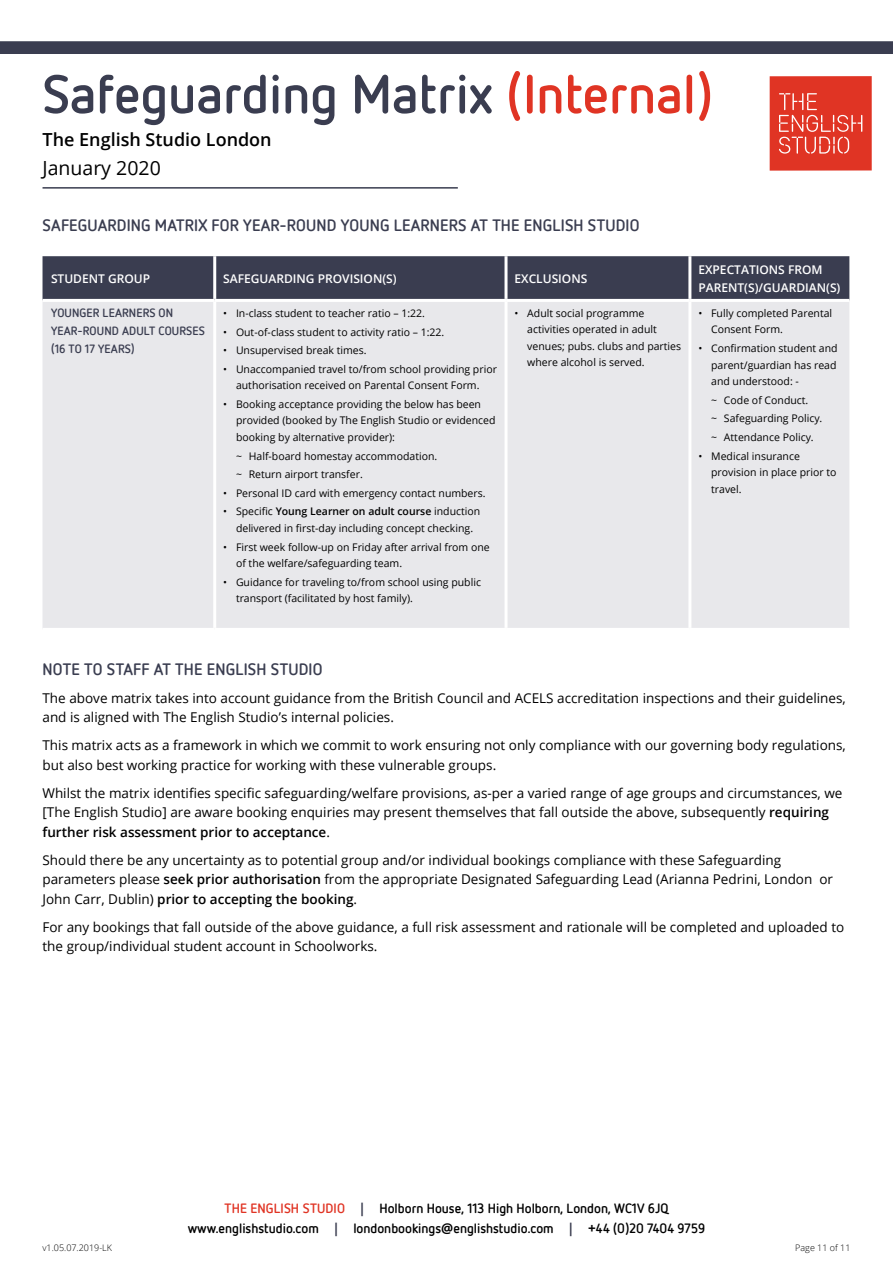
<style>
.page{position:relative;width:893px;height:1263px;background:#fff}
.page>*{position:absolute;margin:0;border:0;box-sizing:border-box;transform-origin:0 0}
.t1{font:700 54px "Netto OT";color:#3a3d50}
.t2{font:19.5px "Open Sans";color:#000}
.t3{font:600 18px "Open Sans";color:#000}
.t4{font:700 16.5px "Netto OT";letter-spacing:.01em;color:#3a3d50}
.t5{font:13.5px/19.5px "Open Sans";color:#000}
.t6{font:700 13.5px/19.5px "Netto OT";color:#000;text-align:center}
.t7{font:600 12px/18px "Open Sans";color:#fff}
.t8{font:700 12px/18px "Netto OT";letter-spacing:.01em;color:#3a3d50}
.t9{font:10.5px/16.5px "Open Sans";color:#000}
.t10{font:300 9px "Open Sans";color:#000}
.s1{color:#e03424}
.s2{font-weight:600}
.s3{font-family:"Open Sans";color:#3a3d50}
.s4{font-family:"Open Sans"}
</style>
<div class="page">
<div style="left:0;top:41px;width:893px;height:13px;background:#3a3d50"></div>
<div style="left:770px;top:76px;width:102px;height:95px;background:#e03424"></div>
<svg style="left:861px;top:115px;width:1px;height:17px"></svg>
<svg style="left:779px;top:93px;width:74px;height:61px"></svg>
<hr style="left:43px;top:187px;width:415px;height:2px;background:#3a3d50">
<div style="left:43px;top:256px;width:806px;height:43px;background:#3a3d50"></div>
<div style="left:43px;top:302px;width:806px;height:326px;background:#e8e8eb"></div>
<hr style="left:213px;top:256px;width:3px;height:43px;background:#fff">
<hr style="left:504px;top:256px;width:3px;height:43px;background:#fff">
<hr style="left:688px;top:256px;width:3px;height:43px;background:#fff">
<hr style="left:213px;top:302px;width:3px;height:326px;background:#fff">
<hr style="left:504px;top:302px;width:3px;height:326px;background:#fff">
<hr style="left:688px;top:302px;width:3px;height:326px;background:#fff">
<h1 class="t1" style="left:43px;top:64px;width:672px">Safeguarding Matrix <span class="s1">(Internal)</span></h1>
<h3 class="t3" style="left:43px;top:127px;width:231px">The English Studio London</h3>
<h2 class="t2" style="left:43px;top:155px;width:120px">January 2020</h2>
<p class="t4" style="left:43px;top:216px;width:598px">SAFEGUARDING MATRIX FOR YEAR-ROUND YOUNG LEARNERS AT THE ENGLISH STUDIO</p>
<p class="t7" style="left:51px;top:269px;width:101px">STUDENT GROUP</p>
<p class="t7" style="left:223px;top:269px;width:175px">SAFEGUARDING PROVISION(S)</p>
<p class="t7" style="left:514px;top:269px;width:74px">EXCLUSIONS</p>
<p class="t7" style="left:698px;top:260px;width:143px">EXPECTATIONS FROM<br>PARENT(S)/GUARDIAN(S)</p>
<p class="t8" style="left:51px;top:304px;width:155px">YOUNGER LEARNERS ON<br>YEAR-ROUND ADULT COURSES (16 TO 17 YEARS)</p>
<p class="t9" style="left:223px;top:305px;width:203px">• In-class student to teacher ratio – 1:22.</p>
<p class="t9" style="left:527px;top:305px;width:155px;text-indent:-13px">• Adult social programme activities operated in adult venues; pubs. clubs and parties where alcohol is served.</p>
<p class="t9" style="left:711px;top:305px;width:123px;text-indent:-13px">• Fully completed Parental<br>Consent Form.</p>
<p class="t9" style="left:223px;top:323px;width:223px">• Out-of-class student to activity ratio – 1:22.</p>
<p class="t9" style="left:223px;top:342px;width:145px">• Unsupervised break times.</p>
<p class="t9" style="left:223px;top:360px;width:275px;text-align:center">• Unaccompanied travel to/from school providing prior authorisation received on Parental Consent Form.</p>
<p class="t9" style="left:236px;top:396px;width:261px;text-indent:-13px">• Booking acceptance providing the below has been provided (booked by The English Studio or evidenced booking by alternative provider):</p>
<p class="t9" style="left:236px;top:446px;width:203px;line-height:18.6px">~ Half-board homestay accommodation. ~ Return airport transfer.</p>
<p class="t9" style="left:223px;top:484px;width:264px">• Personal ID card with emergency contact numbers.</p>
<p class="t9" style="left:223px;top:503px;width:259px;text-align:center">• Specific <span class="s2">Young Learner on adult course</span> induction delivered in first-day including concept checking.</p>
<p class="t9" style="left:236px;top:538px;width:255px;text-indent:-13px">• First week follow-up on Friday after arrival from one of the welfare/safeguarding team.</p>
<p class="t9" style="left:236px;top:573px;width:247px;text-indent:-13px">• Guidance for traveling to/from school using public transport (facilitated by host family).</p>
<p class="t9" style="left:711px;top:340px;width:128px;text-align:justify;text-indent:-13px">• Confirmation student and parent/guardian has read and understood: -</p>
<p class="t9" style="left:711px;top:390px;width:113px;line-height:18.6px">~ Code of Conduct.<br>~ Safeguarding Policy. ~ Attendance Policy.</p>
<p class="t9" style="left:711px;top:447px;width:127px;text-indent:-13px">• Medical insurance provision in place prior to travel.</p>
<p class="t4" style="left:43px;top:660px;width:281px">NOTE TO STAFF AT THE ENGLISH STUDIO</p>
<p class="t5" style="left:43px;top:688px;width:805px">The above matrix takes into account guidance from the British Council and ACELS accreditation inspections and their guidelines, and is aligned with The English Studio’s internal policies.</p>
<p class="t5" style="left:43px;top:735px;width:805px">This matrix acts as a framework in which we commit to work ensuring not only compliance with our governing body regulations, but also best working practice for working with these vulnerable groups.</p>
<p class="t5" style="left:43px;top:783px;width:801px">Whilst the matrix identifies specific safeguarding/welfare provisions, as-per a varied range of age groups and circumstances, we [The English Studio] are aware booking enquiries may present themselves that fall outside the above, subsequently <span class="s2">requiring further risk assessment prior to acceptance</span>.</p>
<p class="t5" style="left:43px;top:850px;width:792px">Should there be any uncertainty as to potential group and/or individual bookings compliance with these Safeguarding parameters please <span class="s2">seek prior authorisation</span> from the appropriate Designated Safeguarding Lead (Arianna Pedrini, London or<br>John Carr, Dublin) <span class="s2">prior to accepting the booking</span>.</p>
<p class="t5" style="left:43px;top:917px;width:803px">For any bookings that fall outside of the above guidance, a full risk assessment and rationale will be completed and uploaded to the group/individual student account in Schoolworks.</p>
<p class="t6" style="left:188px;top:1199px;width:519px"><span class="s1">THE ENGLISH STUDIO</span> <span class="s3">|</span> Holborn House, 113 High Holborn, London, WC1V 6JQ www.englishstudio.com <span class="s3">|</span> londonbookings<span class="s4">@</span>englishstudio.com <span class="s3">|</span> <span class="s4">+</span>44 (0)20 7404 9759</p>
<p class="t10" style="left:43px;top:1242px;width:71px">v1.05.07.2019-LK</p>
<p class="t10" style="left:795px;top:1242px;width:57px">Page 11 of 11</p>
</div>
